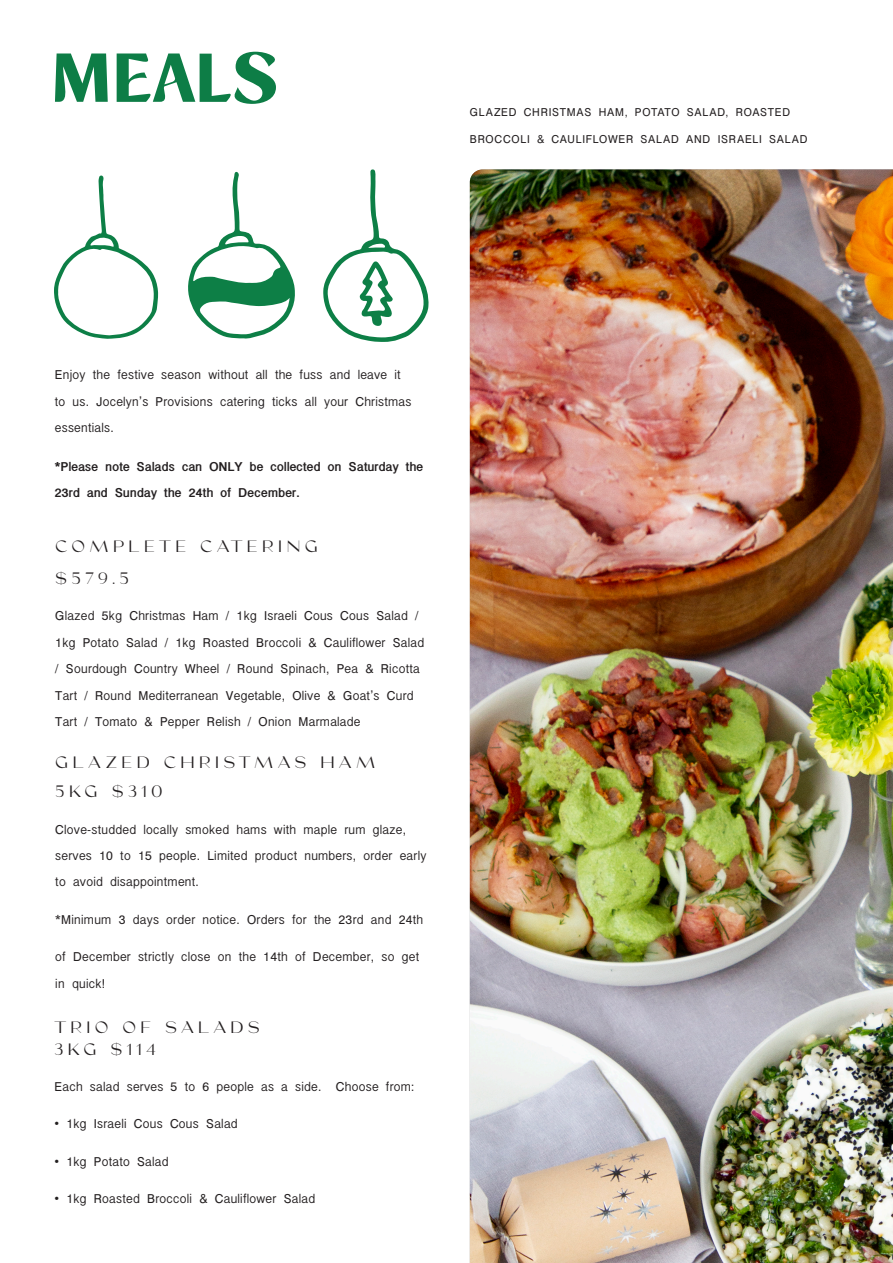
<style>
.page{position:relative;width:893px;height:1263px;background:#fff}
.page>*{position:absolute;margin:0;border:0;box-sizing:border-box;transform-origin:0 0}
.Headline_-_Align_Left{font:700 69px "Rustea";color:#0d7d46}
.Subtitle{font:16.5px "Coax";letter-spacing:.26em;color:#231f20}
.Body_Text{font:13.5px/26.4px "Tamil Sangam MN";letter-spacing:.02em;color:#231f20}
.Body_Text-2{font:700 13.5px/26.4px "Tamil Sangam MN";letter-spacing:.02em;color:#231f20}
.Byline{font:12px "Tamil Sangam MN";letter-spacing:.06em;color:#231f20}
</style>
<div class="page">
<img style="left:470px;top:169px;width:423px;height:1094px">
<svg style="left:188px;top:172px;width:107px;height:167px"></svg>
<svg style="left:54px;top:175px;width:104px;height:164px"></svg>
<svg style="left:323px;top:169px;width:106px;height:173px"></svg>
<p class="Headline_-_Align_Left" style="left:50px;top:37px;width:231px">MEALS</p>
<p class="Byline" style="left:470px;top:106px;width:322px">GLAZED CHRISTMAS HAM, POTATO SALAD, ROASTED</p>
<p class="Byline" style="left:470px;top:133px;width:339px">BROCCOLI &amp; CAULIFLOWER SALAD AND ISRAELI SALAD</p>
<p class="Body_Text" style="left:55px;top:362px;width:358px">Enjoy the festive season without all the fuss and leave it to us. Jocelyn’s Provisions catering ticks all your Christmas essentials.</p>
<p class="Body_Text-2" style="left:55px;top:454px;width:370px">*Please note Salads can ONLY be collected on Saturday the<br>23rd and Sunday the 24th of December.</p>
<p class="Subtitle" style="left:55px;top:536px;width:264px">COMPLETE CATERING</p>
<p class="Subtitle" style="left:55px;top:567px;width:75px">$579.5</p>
<p class="Body_Text" style="left:55px;top:603px;width:370px">Glazed 5kg Christmas Ham / 1kg Israeli Cous Cous Salad / 1kg Potato Salad / 1kg Roasted Broccoli &amp; Cauliflower Salad / Sourdough Country Wheel / Round Spinach, Pea &amp; Ricotta Tart / Round Mediterranean Vegetable, Olive &amp; Goat’s Curd Tart / Tomato &amp; Pepper Relish / Onion Marmalade</p>
<p class="Subtitle" style="left:55px;top:751px;width:321px">GLAZED CHRISTMAS HAM</p>
<p class="Subtitle" style="left:55px;top:781px;width:109px">5KG $310</p>
<p class="Body_Text" style="left:55px;top:816px;width:373px">Clove-studded locally smoked hams with maple rum glaze, serves 10 to 15 people. Limited product numbers, order early to avoid disappointment.</p>
<p class="Body_Text" style="left:55px;top:907px;width:369px">*Minimum 3 days order notice. Orders for the 23rd and 24th</p>
<p class="Body_Text" style="left:55px;top:944px;width:365px">of December strictly close on the 14th of December, so get in quick!</p>
<p class="Subtitle" style="left:54px;top:1017px;width:207px">TRIO OF SALADS</p>
<p class="Subtitle" style="left:54px;top:1039px;width:103px">3KG $114</p>
<p class="Body_Text" style="left:54px;top:1074px;width:362px">Each salad serves 5 to 6 people as a side. Choose from:</p>
<p class="Body_Text" style="left:54px;top:1111px;width:185px">• 1kg Israeli Cous Cous Salad</p>
<p class="Body_Text" style="left:54px;top:1149px;width:116px">• 1kg Potato Salad</p>
<p class="Body_Text" style="left:54px;top:1186px;width:262px">• 1kg Roasted Broccoli &amp; Cauliflower Salad</p>
</div>
